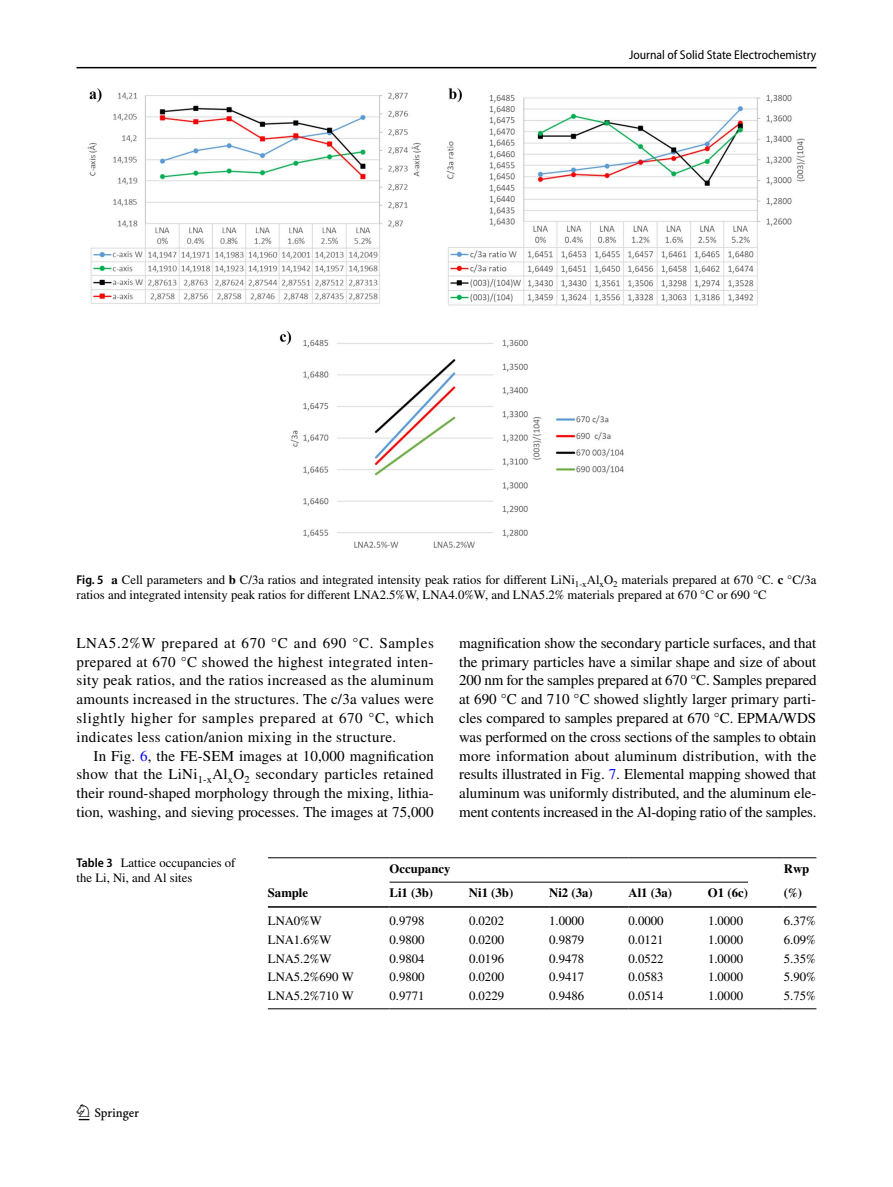
<style>
.page{position:relative;width:893px;height:1187px;background:#fff}
.page>*{position:absolute;margin:0;border:0;box-sizing:border-box;transform-origin:0 0}
.t1{font:22.5px "Springnew Regular 2";color:#000}
.t2{font:15px/18.8px "STIX";color:#000;text-align:justify}
.t3{font:12.75px/15px "STIX";color:#000}
.t4{font:700 12.75px "STIX";color:#000}
.t5{font:semi-condensed 12.75px "Myriad Pro";color:#000}
.s1{font-family:"Myriad Pro";font-weight:600;font-stretch:semi-condensed}
.s2{font-weight:700}
.s3{color:#00f}
</style>
<div class="page">
<hr style="left:77px;top:67px;width:739px;height:1px;background:#000">
<img style="left:87px;top:88px;width:718px;height:460px">
<hr style="left:268px;top:857px;width:122px;height:1px;background:#000">
<hr style="left:390px;top:857px;width:79px;height:1px;background:#000">
<hr style="left:469px;top:857px;width:80px;height:1px;background:#000">
<hr style="left:549px;top:857px;width:79px;height:1px;background:#000">
<hr style="left:629px;top:857px;width:79px;height:1px;background:#000">
<hr style="left:708px;top:857px;width:76px;height:1px;background:#000">
<hr style="left:784px;top:857px;width:32px;height:1px;background:#000">
<hr style="left:268px;top:906px;width:122px;height:1px;background:#000">
<hr style="left:390px;top:906px;width:79px;height:1px;background:#000">
<hr style="left:469px;top:906px;width:80px;height:1px;background:#000">
<hr style="left:549px;top:906px;width:79px;height:1px;background:#000">
<hr style="left:629px;top:906px;width:79px;height:1px;background:#000">
<hr style="left:708px;top:906px;width:76px;height:1px;background:#000">
<hr style="left:784px;top:906px;width:32px;height:1px;background:#000">
<hr style="left:268px;top:1008px;width:122px;height:1px;background:#000">
<hr style="left:390px;top:1008px;width:79px;height:1px;background:#000">
<hr style="left:469px;top:1008px;width:80px;height:1px;background:#000">
<hr style="left:549px;top:1008px;width:79px;height:1px;background:#000">
<hr style="left:629px;top:1008px;width:79px;height:1px;background:#000">
<hr style="left:708px;top:1008px;width:76px;height:1px;background:#000">
<hr style="left:784px;top:1008px;width:32px;height:1px;background:#000">
<hr style="left:390px;top:881px;width:358px;height:1px;background:#000">
<p class="t5" style="left:629px;top:48px;width:189px">Journal of Solid State Electrochemistry</p>
<p class="t3" style="left:77px;top:573px;width:741px"><span class="s1">Fig. 5</span> <span class="s2">a</span> Cell parameters and <span class="s2">b</span> C/3a ratios and integrated intensity peak ratios for different LiNi<sub>1-x</sub>Al<sub>x</sub>O<sub>2</sub> materials prepared at 670 °C. <span class="s2">c</span> °C/3a ratios and integrated intensity peak ratios for different LNA2.5%W, LNA4.0%W, and LNA5.2% materials prepared at 670 °C or 690 °C</p>
<p class="t2" style="left:77px;top:634px;width:359px">LNA5.2%W prepared at 670 °C and 690 °C. Samples prepared at 670 °C showed the highest integrated inten&shy;sity peak ratios, and the ratios increased as the aluminum amounts increased in the structures. The c/3a values were slightly higher for samples prepared at 670 °C, which indicates less cation/anion mixing in the structure.</p>
<p class="t2" style="left:77px;top:747px;width:359px;text-indent:17px">In Fig. <span class="s3">6</span>, the FE-SEM images at 10,000 magnification show that the LiNi<sub>1-x</sub>Al<sub>x</sub>O<sub>2</sub> secondary particles retained their round-shaped morphology through the mixing, lithia&shy;tion, washing, and sieving processes. The images at 75,000</p>
<p class="t2" style="left:459px;top:634px;width:359px">magnification show the secondary particle surfaces, and that the primary particles have a similar shape and size of about 200 nm for the samples prepared at 670 °C. Samples prepared at 690 °C and 710 °C showed slightly larger primary parti&shy;cles compared to samples prepared at 670 °C. EPMA/WDS was performed on the cross sections of the samples to obtain more information about aluminum distribution, with the results illustrated in Fig. <span class="s3">7</span>. Elemental mapping showed that aluminum was uniformly distributed, and the aluminum ele&shy;ment contents increased in the Al-doping ratio of the samples.</p>
<p class="t3" style="left:77px;top:855px;width:160px"><span class="s1">Table 3</span> Lattice occupancies of the Li, Ni, and Al sites</p>
<p class="t4" style="left:390px;top:860px;width:62px">Occupancy</p>
<p class="t4" style="left:784px;top:860px;width:27px">Rwp</p>
<p class="t4" style="left:268px;top:885px;width:42px">Sample</p>
<p class="t4" style="left:390px;top:885px;width:45px">Li1 (3b)</p>
<p class="t4" style="left:469px;top:885px;width:46px">Ni1 (3b)</p>
<p class="t4" style="left:549px;top:885px;width:45px">Ni2 (3a)</p>
<p class="t4" style="left:629px;top:885px;width:45px">Al1 (3a)</p>
<p class="t4" style="left:708px;top:885px;width:42px">O1 (6c)</p>
<p class="t4" style="left:784px;top:885px;width:20px">(%)</p>
<p class="t3" style="left:268px;top:914px;width:55px">LNA0%W</p>
<p class="t3" style="left:390px;top:914px;width:37px">0.9798</p>
<p class="t3" style="left:469px;top:914px;width:37px">0.0202</p>
<p class="t3" style="left:549px;top:914px;width:37px">1.0000</p>
<p class="t3" style="left:629px;top:914px;width:37px">0.0000</p>
<p class="t3" style="left:708px;top:914px;width:37px">1.0000</p>
<p class="t3" style="left:784px;top:914px;width:33px">6.37%</p>
<p class="t3" style="left:268px;top:933px;width:65px">LNA1.6%W</p>
<p class="t3" style="left:390px;top:933px;width:37px">0.9800</p>
<p class="t3" style="left:469px;top:933px;width:37px">0.0200</p>
<p class="t3" style="left:549px;top:933px;width:37px">0.9879</p>
<p class="t3" style="left:629px;top:933px;width:37px">0.0121</p>
<p class="t3" style="left:708px;top:933px;width:37px">1.0000</p>
<p class="t3" style="left:784px;top:933px;width:33px">6.09%</p>
<p class="t3" style="left:268px;top:951px;width:65px">LNA5.2%W</p>
<p class="t3" style="left:390px;top:951px;width:37px">0.9804</p>
<p class="t3" style="left:469px;top:951px;width:37px">0.0196</p>
<p class="t3" style="left:549px;top:951px;width:37px">0.9478</p>
<p class="t3" style="left:629px;top:951px;width:37px">0.0522</p>
<p class="t3" style="left:708px;top:951px;width:37px">1.0000</p>
<p class="t3" style="left:784px;top:951px;width:33px">5.35%</p>
<p class="t3" style="left:268px;top:970px;width:87px">LNA5.2%690 W</p>
<p class="t3" style="left:390px;top:970px;width:37px">0.9800</p>
<p class="t3" style="left:469px;top:970px;width:37px">0.0200</p>
<p class="t3" style="left:549px;top:970px;width:37px">0.9417</p>
<p class="t3" style="left:629px;top:970px;width:37px">0.0583</p>
<p class="t3" style="left:708px;top:970px;width:37px">1.0000</p>
<p class="t3" style="left:784px;top:970px;width:33px">5.90%</p>
<p class="t3" style="left:268px;top:989px;width:87px">LNA5.2%710 W</p>
<p class="t3" style="left:390px;top:989px;width:37px">0.9771</p>
<p class="t3" style="left:469px;top:989px;width:37px">0.0229</p>
<p class="t3" style="left:549px;top:989px;width:37px">0.9486</p>
<p class="t3" style="left:629px;top:989px;width:37px">0.0514</p>
<p class="t3" style="left:708px;top:989px;width:37px">1.0000</p>
<p class="t3" style="left:784px;top:989px;width:33px">5.75%</p>
<h1 class="t1" style="left:79px;top:1104px;width:62px">1 3</h1>
</div>
